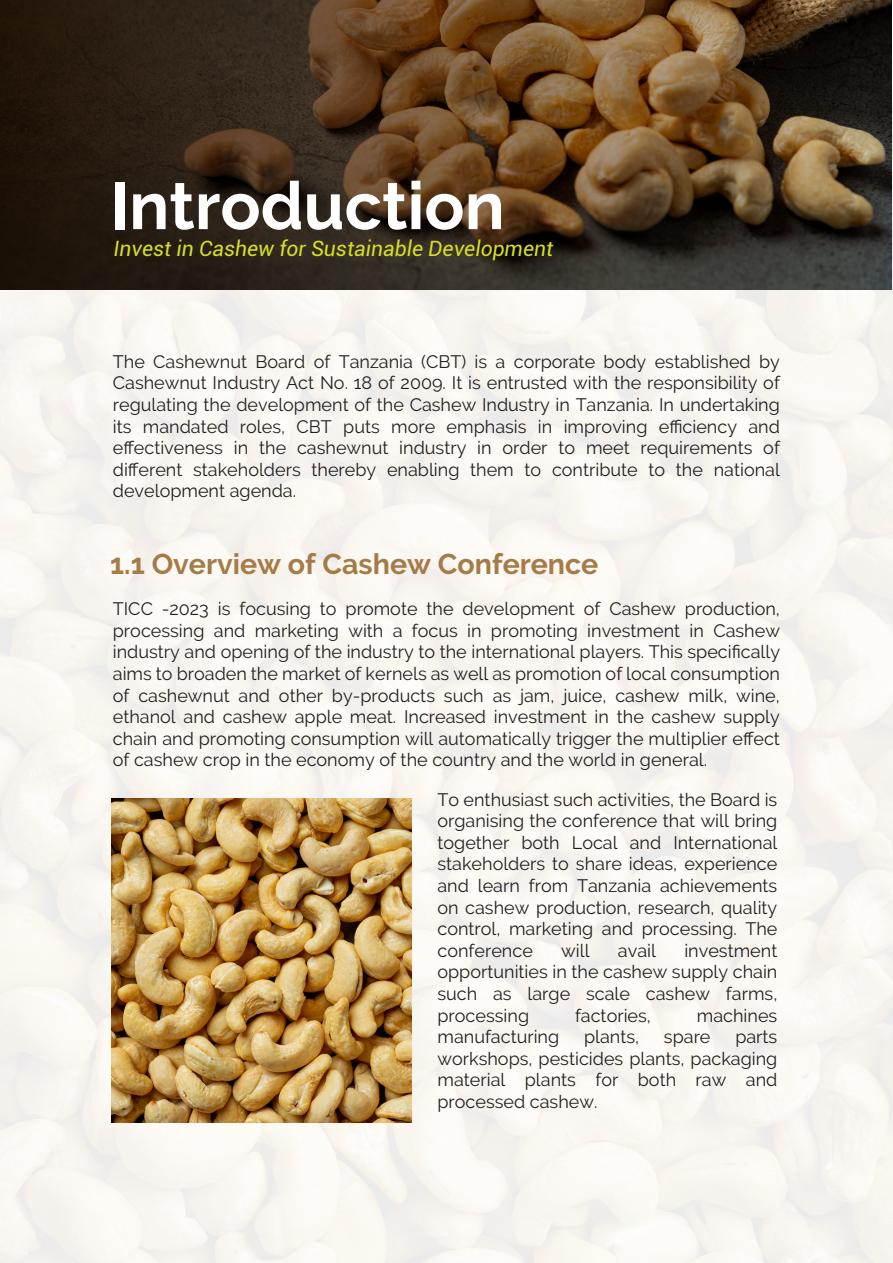
<style>
.page{position:relative;width:893px;height:1263px;background:#fff}
.page>*{position:absolute;margin:0;border:0;box-sizing:border-box;transform-origin:0 0}
.t1{font:700 66.45px "Raleway";color:#fff}
.t2{font:700 28.5px "Raleway";color:#a57b47}
.t3{font:italic 21.15px "Roboto";color:#d6df21}
.t4{font:18px/21.6px "Raleway";color:#231f20;text-align:justify}
</style>
<div class="page">
<img style="left:0;top:100px;width:893px;height:1163px">
<svg style="left:1px;top:0;width:891px;height:290px;background:#473420"></svg>
<img style="left:112px;top:798px;width:300px;height:324px">
<h1 class="t1" style="left:110px;top:168px;width:396px">Introduction</h1>
<p class="t3" style="left:114px;top:234px;width:441px">Invest in Cashew for Sustainable Development</p>
<p class="t4" style="left:113px;top:350px;width:669px">The Cashewnut Board of Tanzania (CBT) is a corporate body established by Cashewnut Industry Act No. 18 of 2009. It is entrusted with the responsibility of regulating the development of the Cashew Industry in Tanzania. In undertaking its mandated roles, CBT puts more emphasis in improving efficiency and effectiveness in the cashewnut industry in order to meet requirements of different stakeholders thereby enabling them to contribute to the national development agenda.</p>
<h2 class="t2" style="left:110px;top:548px;width:490px">1.1 Overview of Cashew Conference</h2>
<p class="t4" style="left:113px;top:598px;width:669px">TICC -2023 is focusing to promote the development of Cashew production, processing and marketing with a focus in promoting investment in Cashew industry and opening of the industry to the international players. This specifically aims to broaden the market of kernels as well as promotion of local consumption of cashewnut and other by-products such as jam, juice, cashew milk, wine, ethanol and cashew apple meat. Increased investment in the cashew supply chain and promoting consumption will automatically trigger the multiplier effect of cashew crop in the economy of the country and the world in general.</p>
<p class="t4" style="left:437px;top:788px;width:341px">To enthusiast such activities, the Board is organising the conference that will bring together both Local and International stakeholders to share ideas, experience and learn from Tanzania achievements on cashew production, research, quality control, marketing and processing. The conference</p>
<p class="t4" style="left:437px;top:939px;width:341px;text-indent:247px">investment opportunities in the cashew supply chain such as large scale cashew farms, processing</p>
<p class="t4" style="left:561px;top:939px;width:30px">will</p>
<p class="t4" style="left:618px;top:939px;width:40px">avail</p>
<p class="t4" style="left:575px;top:1004px;width:77px">factories,</p>
<p class="t4" style="left:697px;top:1004px;width:82px">machines</p>
<p class="t4" style="left:437px;top:1026px;width:123px">manufacturing</p>
<p class="t4" style="left:584px;top:1026px;width:57px">plants,</p>
<p class="t4" style="left:664px;top:1026px;width:48px">spare</p>
<p class="t4" style="left:437px;top:1026px;width:341px;text-indent:298px">parts workshops, pesticides plants, packaging material plants for both raw and processed cashew.</p>
</div>
